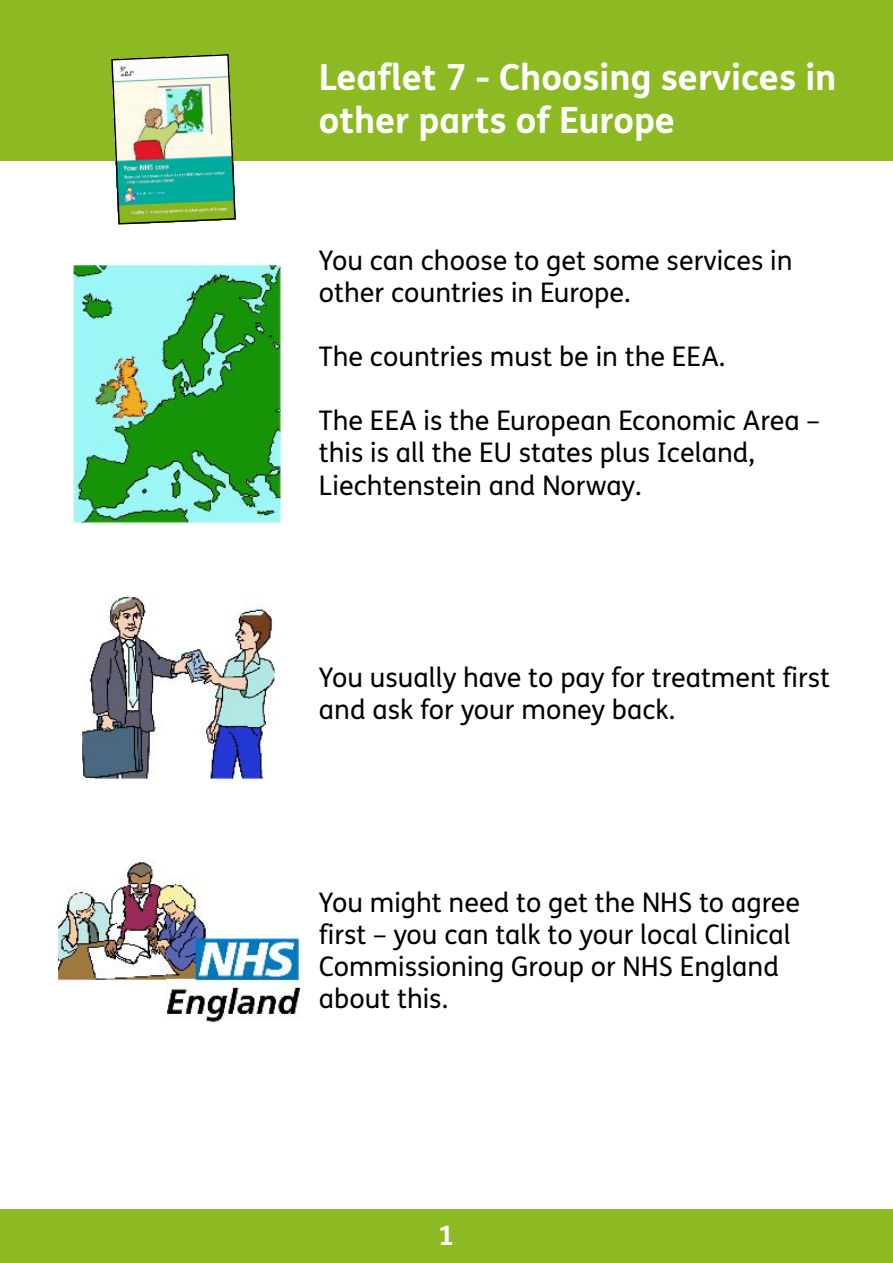
<style>
.page{position:relative;width:893px;height:1263px;background:#fff}
.page>*{position:absolute;margin:0;border:0;box-sizing:border-box;transform-origin:0 0}
.t1{font:700 36px/42.8px "FS Me";color:#fff}
.t2{font:27px/32.1px "FS Me";color:#000}
.t3{font:700 27px "FS Me";color:#fff}
</style>
<div class="page">
<div style="left:0;top:0;width:893px;height:161px;background:#8dba23"></div>
<div style="left:0;top:1209px;width:893px;height:54px;background:#8dba23"></div>
<img style="left:73px;top:265px;width:207px;height:257px">
<img style="left:82px;top:595px;width:192px;height:183px">
<img style="left:58px;top:859px;width:148px;height:122px">
<img style="left:166px;top:938px;width:134px;height:85px">
<img style="left:111px;top:54px;width:125px;height:171px">
<h1 class="t1" style="left:319px;top:60px;width:519px">Leaflet 7 - Choosing services in other parts of Europe</h1>
<p class="t2" style="left:319px;top:247px;width:475px">You can choose to get some services in other countries in Europe.</p>
<p class="t2" style="left:319px;top:343px;width:408px">The countries must be in the EEA.</p>
<p class="t2" style="left:319px;top:407px;width:503px">The EEA is the European Economic Area – this is all the EU states plus Iceland,<br>Liechtenstein and Norway.</p>
<p class="t2" style="left:319px;top:664px;width:513px">You usually have to pay for treatment first and ask for your money back.</p>
<p class="t2" style="left:319px;top:889px;width:483px">You might need to get the NHS to agree first – you can talk to your local Clinical<br>Commissioning Group or NHS England about this.</p>
<p class="t3" style="left:438px;top:1224px;width:17px">1</p>
</div>
